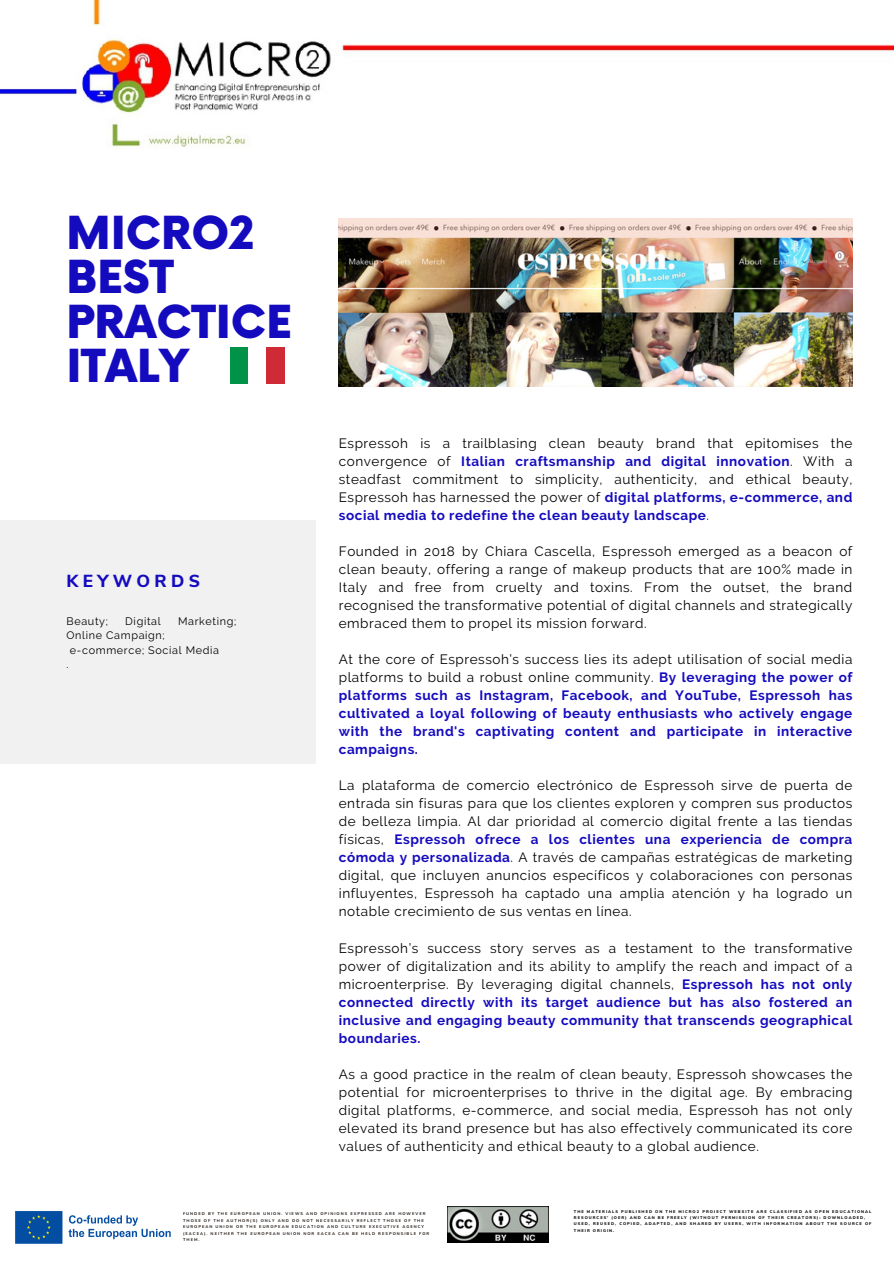
<style>
.page{position:relative;width:894px;height:1264px;background:#fff}
.page>*{position:absolute;margin:0;border:0;box-sizing:border-box;transform-origin:0 0}
.t1{font:900 44.4px/44.4px "Now";color:#150bbe}
.t2{font:800 17.4px "Nunito Sans";letter-spacing:.25em;color:#150bbe}
.t3{font:13.5px/18px "Raleway";letter-spacing:.04em;color:#000;text-align:justify}
.t4{font:700 13.5px/18px "Raleway";letter-spacing:.04em;color:#150bbe;text-align:justify}
.t5{font:10.8px "Raleway";letter-spacing:.06em;color:#000}
.t6{font:700 4.05px/6.4px "Nunito";letter-spacing:.25em;color:#18100a}
.t7{font:800 4.05px/6.3px "Nunito Sans";letter-spacing:.25em;color:#000}
.s1{font-weight:700;color:#150bbe}
.s2{font-weight:400;color:#000}
</style>
<div class="page">
<img style="left:0;top:0;width:893px;height:148px">
<div style="left:0;top:519px;width:315px;height:244px;background:#f1f1f1"></div>
<div style="left:405px;top:65px;width:477px;height:132px;background:#fff"></div>
<img style="left:15px;top:1211px;width:156px;height:33px">
<img style="left:447px;top:1206px;width:101px;height:36px">
<div style="left:230px;top:347px;width:18px;height:36px;background:#009246"></div>
<div style="left:266px;top:347px;width:18px;height:36px;background:#ce2b37"></div>
<img style="left:339px;top:218px;width:513px;height:168px">
<p class="t1" style="left:67px;top:213px;width:227px">MICRO2<br>BEST<br>PRACTICE</p>
<p class="t1" style="left:67px;top:346px;width:124px">ITALY</p>
<p class="t2" style="left:67px;top:569px;width:135px">KEYWORDS</p>
<p class="t5" style="left:67px;top:614px;width:43px">Beauty;</p>
<p class="t5" style="left:125px;top:614px;width:37px">Digital</p>
<p class="t5" style="left:178px;top:614px;width:60px">Marketing;</p>
<p class="t5" style="left:67px;top:629px;width:100px">Online Campaign;</p>
<p class="t5" style="left:70px;top:643px;width:150px">e-commerce; Social Media</p>
<p class="t5" style="left:67px;top:657px;width:4px">.</p>
<p class="t3" style="left:339px;top:434px;width:515px">Espressoh is a trailblasing clean beauty brand that epitomises the convergence of <span class="s1">Italian craftsmanship and digital innovation</span>. With a steadfast commitment to simplicity, authenticity, and ethical beauty, Espressoh has harnessed the power of <span class="s1">digital platforms, e-commerce, and social media to redefine the clean beauty landscape</span>.</p>
<p class="t3" style="left:339px;top:542px;width:515px">Founded in 2018 by Chiara Cascella, Espressoh emerged as a beacon of clean beauty, offering a range of makeup products that are 100% made in Italy and free from cruelty and toxins. From the outset, the brand recognised the transformative potential of digital channels and strategically embraced them to propel its mission forward.</p>
<p class="t4" style="left:339px;top:650px;width:515px"><span class="s2">At the core of Espressoh’s success lies its adept utilisation of social media platforms to build a robust online community.</span> By leveraging the power of platforms such as Instagram, Facebook, and YouTube, Espressoh has cultivated a loyal following of beauty enthusiasts who actively engage with the brand's captivating content and participate in interactive campaigns.</p>
<p class="t3" style="left:339px;top:776px;width:515px">La plataforma de comercio electrónico de Espressoh sirve de puerta de entrada sin fisuras para que los clientes exploren y compren sus productos de belleza limpia. Al dar prioridad al comercio digital frente a las tiendas físicas, <span class="s1">Espressoh ofrece a los clientes una experiencia de compra cómoda y personalizada</span>. A través de campañas estratégicas de marketing digital, que incluyen anuncios específicos y colaboraciones con personas influyentes, Espressoh ha captado una amplia atención y ha logrado un notable crecimiento de sus ventas en línea.</p>
<p class="t3" style="left:339px;top:938px;width:515px">Espressoh’s success story serves as a testament to the transformative power of digitalization and its ability to amplify the reach and impact of a microenterprise. By leveraging digital channels, <span class="s1">Espressoh has not only connected directly with its target audience but has also fostered an inclusive and engaging beauty community that transcends geographical boundaries.</span></p>
<p class="t3" style="left:339px;top:1064px;width:515px">As a good practice in the realm of clean beauty, Espressoh showcases the potential for microenterprises to thrive in the digital age. By embracing digital platforms, e-commerce, and social media, Espressoh has not only elevated its brand presence but has also effectively communicated its core values of authenticity and ethical beauty to a global audience.</p>
<p class="t6" style="left:183px;top:1210px;width:248px">FUNDED BY THE EUROPEAN UNION. VIEWS AND OPINIONS EXPRESSED ARE HOWEVER THOSE OF THE AUTHOR(S) ONLY AND DO NOT NECESSARILY REFLECT THOSE OF THE EUROPEAN UNION OR THE EUROPEAN EDUCATION AND CULTURE EXECUTIVE AGENCY (EACEA). NEITHER THE EUROPEAN UNION NOR EACEA CAN BE HELD RESPONSIBLE FOR THEM.</p>
<p class="t7" style="left:573px;top:1208px;width:299px">THE MATERIALS PUBLISHED ON THE MICRO2 PROJECT WEBSITE ARE CLASSIFIED AS OPEN EDUCATIONAL RESOURCES' (OER) AND CAN BE FREELY (WITHOUT PERMISSION OF THEIR CREATORS): DOWNLOADED, USED, REUSED, COPIED, ADAPTED, AND SHARED BY USERS, WITH INFORMATION ABOUT THE SOURCE OF THEIR ORIGIN.</p>
</div>
